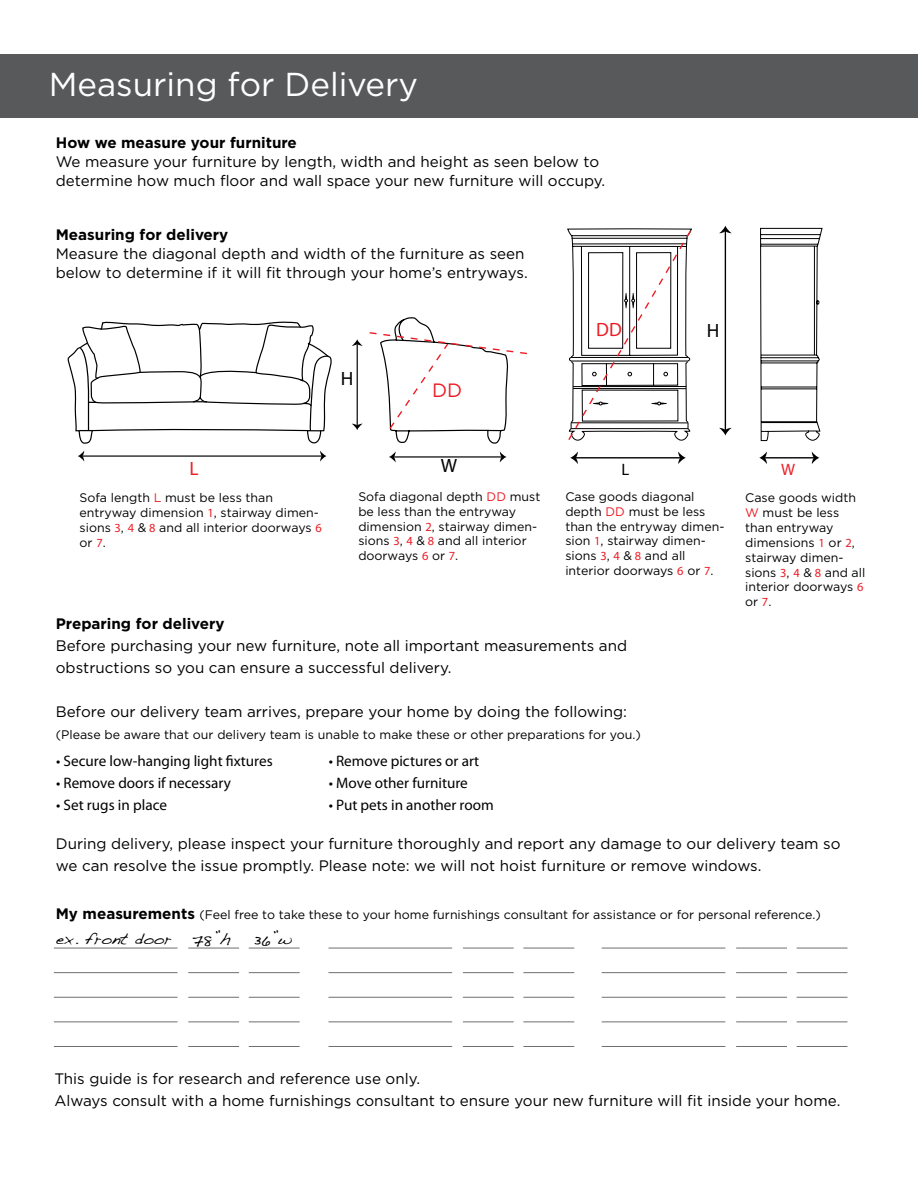
<style>
.page{position:relative;width:918px;height:1188px;background:#fff}
.page>*{position:absolute;margin:0;border:0;box-sizing:border-box;transform-origin:0 0}
.t1{font:33.15px "Gotham";color:#fff}
.t2{font:19.35px "Myriad Pro";color:#000}
.t3{font:19.35px "Myriad Pro";color:#ed1c24}
.t4{font:19.35px "Gotham";color:#ed1c24}
.t5{font:16.5px "Handwriting Dakota";color:#000}
.t6{font:16.5px "Myriad Pro";color:#000}
.t7{font:16.5px "Myriad Pro";color:#ed1c24}
.t8{font:15.15px/22px "Gotham";color:#000}
.t9{font:15.15px "Myriad Pro";color:#000}
.t10{font:700 15.15px "Gotham";color:#000}
.t11{font:12.45px/14.9px "Gotham";color:#000}
.s1{color:#ed1c24}
.s2{font-family:"Omaha Dings";color:#ed1c24}
.s3{font-weight:700;font-size:15.15px}
</style>
<div class="page">
<div style="left:0;top:54px;width:918px;height:63px;background:#58595b"></div>
<hr style="left:357px;top:343px;width:1px;height:83px;background:#000">
<svg style="left:352px;top:424px;width:10px;height:6px"></svg>
<svg style="left:352px;top:339px;width:11px;height:7px"></svg>
<svg style="left:760px;top:228px;width:63px;height:213px"></svg>
<hr style="left:575px;top:457px;width:106px;height:1px;background:#000">
<svg style="left:678px;top:452px;width:8px;height:12px"></svg>
<svg style="left:570px;top:452px;width:8px;height:12px"></svg>
<hr style="left:764px;top:457px;width:51px;height:1px;background:#000">
<svg style="left:812px;top:452px;width:7px;height:12px"></svg>
<svg style="left:759px;top:452px;width:8px;height:12px"></svg>
<svg style="left:369px;top:228px;width:323px;height:213px"></svg>
<svg style="left:379px;top:316px;width:130px;height:146px"></svg>
<hr style="left:725px;top:231px;width:1px;height:200px;background:#000">
<svg style="left:719px;top:428px;width:13px;height:7px"></svg>
<svg style="left:719px;top:226px;width:13px;height:7px"></svg>
<hr style="left:54px;top:948px;width:124px;height:1px;background:#6d6f71">
<hr style="left:188px;top:948px;width:51px;height:1px;background:#6d6f71">
<hr style="left:249px;top:948px;width:51px;height:1px;background:#6d6f71">
<hr style="left:54px;top:972px;width:124px;height:1px;background:#6d6f71">
<hr style="left:188px;top:972px;width:51px;height:1px;background:#6d6f71">
<hr style="left:249px;top:972px;width:51px;height:1px;background:#6d6f71">
<hr style="left:54px;top:997px;width:124px;height:1px;background:#6d6f71">
<hr style="left:188px;top:997px;width:51px;height:1px;background:#6d6f71">
<hr style="left:249px;top:997px;width:51px;height:1px;background:#6d6f71">
<hr style="left:54px;top:1022px;width:124px;height:1px;background:#6d6f71">
<hr style="left:188px;top:1022px;width:51px;height:1px;background:#6d6f71">
<hr style="left:249px;top:1022px;width:51px;height:1px;background:#6d6f71">
<hr style="left:54px;top:1046px;width:124px;height:1px;background:#6d6f71">
<hr style="left:188px;top:1046px;width:51px;height:1px;background:#6d6f71">
<hr style="left:249px;top:1046px;width:51px;height:1px;background:#6d6f71">
<hr style="left:328px;top:948px;width:124px;height:1px;background:#6d6f71">
<hr style="left:463px;top:948px;width:51px;height:1px;background:#6d6f71">
<hr style="left:523px;top:948px;width:51px;height:1px;background:#6d6f71">
<hr style="left:328px;top:972px;width:124px;height:1px;background:#6d6f71">
<hr style="left:463px;top:972px;width:51px;height:1px;background:#6d6f71">
<hr style="left:523px;top:972px;width:51px;height:1px;background:#6d6f71">
<hr style="left:328px;top:997px;width:124px;height:1px;background:#6d6f71">
<hr style="left:463px;top:997px;width:51px;height:1px;background:#6d6f71">
<hr style="left:523px;top:997px;width:51px;height:1px;background:#6d6f71">
<hr style="left:328px;top:1022px;width:124px;height:1px;background:#6d6f71">
<hr style="left:463px;top:1022px;width:51px;height:1px;background:#6d6f71">
<hr style="left:523px;top:1022px;width:51px;height:1px;background:#6d6f71">
<hr style="left:328px;top:1046px;width:124px;height:1px;background:#6d6f71">
<hr style="left:463px;top:1046px;width:51px;height:1px;background:#6d6f71">
<hr style="left:523px;top:1046px;width:51px;height:1px;background:#6d6f71">
<hr style="left:602px;top:948px;width:123px;height:1px;background:#6d6f71">
<hr style="left:736px;top:948px;width:51px;height:1px;background:#6d6f71">
<hr style="left:797px;top:948px;width:50px;height:1px;background:#6d6f71">
<hr style="left:602px;top:972px;width:123px;height:1px;background:#6d6f71">
<hr style="left:736px;top:972px;width:51px;height:1px;background:#6d6f71">
<hr style="left:797px;top:972px;width:50px;height:1px;background:#6d6f71">
<hr style="left:602px;top:997px;width:123px;height:1px;background:#6d6f71">
<hr style="left:736px;top:997px;width:51px;height:1px;background:#6d6f71">
<hr style="left:797px;top:997px;width:50px;height:1px;background:#6d6f71">
<hr style="left:602px;top:1022px;width:123px;height:1px;background:#6d6f71">
<hr style="left:736px;top:1022px;width:51px;height:1px;background:#6d6f71">
<hr style="left:797px;top:1022px;width:50px;height:1px;background:#6d6f71">
<hr style="left:602px;top:1046px;width:123px;height:1px;background:#6d6f71">
<hr style="left:736px;top:1046px;width:51px;height:1px;background:#6d6f71">
<hr style="left:797px;top:1046px;width:50px;height:1px;background:#6d6f71">
<svg style="left:68px;top:321px;width:264px;height:141px"></svg>
<h1 class="t1" style="left:49px;top:63px;width:371px">Measuring for Delivery</h1>
<p class="t10" style="left:56px;top:132px;width:243px">How we measure your furniture</p>
<p class="t8" style="left:56px;top:152px;width:551px;line-height:19.4px">We measure your furniture by length, width and height as seen below to determine how much floor and wall space your new furniture will occupy.</p>
<p class="t10" style="left:56px;top:224px;width:174px">Measuring for delivery</p>
<p class="t8" style="left:56px;top:244px;width:473px;line-height:19.4px">Measure the diagonal depth and width of the furniture as seen below to determine if it will fit through your home’s entryways.</p>
<p class="t2" style="left:341px;top:367px;width:14px">H</p>
<p class="t4" style="left:432px;top:378px;width:32px">DD</p>
<p class="t3" style="left:189px;top:457px;width:11px">L</p>
<p class="t2" style="left:441px;top:454px;width:18px">W</p>
<p class="t3" style="left:596px;top:318px;width:27px">DD</p>
<p class="t2" style="left:707px;top:319px;width:14px">H</p>
<p class="t6" style="left:622px;top:459px;width:9px">L</p>
<p class="t7" style="left:781px;top:459px;width:16px">W</p>
<p class="t11" style="left:358px;top:489px;width:184px">Sofa diagonal depth <span class="s1">DD</span> must be less than the entryway dimension <span class="s2">2</span>, stairway dimen&shy;sions <span class="s2">3</span>, <span class="s2">4</span> &amp; <span class="s2">8</span> and all interior doorways <span class="s2">6</span> or <span class="s2">7</span>.</p>
<p class="t11" style="left:565px;top:489px;width:161px">Case goods diagonal depth <span class="s1">DD</span> must be less than the entryway dimen&shy;sion <span class="s2">1</span>, stairway dimen&shy;sions <span class="s2">3</span>, <span class="s2">4</span> &amp; <span class="s2">8</span> and all interior doorways <span class="s2">6</span> or <span class="s2">7</span>.</p>
<p class="t11" style="left:80px;top:490px;width:244px">Sofa length <span class="s1">L</span> must be less than entryway dimension <span class="s2">1</span>, stairway dimen&shy;sions <span class="s2">3</span>, <span class="s2">4</span> &amp; <span class="s2">8</span> and all interior doorways <span class="s2">6 </span>or <span class="s2">7</span>.</p>
<p class="t11" style="left:745px;top:490px;width:122px">Case goods width<br><span class="s1">W</span> must be less than entryway dimensions <span class="s2">1</span> or <span class="s2">2</span>, stairway dimen&shy;sions <span class="s2">3</span>, <span class="s2">4</span> &amp; <span class="s2">8</span> and all interior doorways <span class="s2">6 </span>or <span class="s2">7</span>.</p>
<p class="t10" style="left:56px;top:613px;width:170px">Preparing for delivery</p>
<p class="t8" style="left:56px;top:634px;width:573px">Before purchasing your new furniture, note all important measurements and obstructions so you can ensure a successful delivery.</p>
<p class="t8" style="left:56px;top:700px;width:573px">Before our delivery team arrives, prepare your home by doing the following:</p>
<p class="t11" style="left:56px;top:727px;width:587px">(Please be aware that our delivery team is unable to make these or other preparations for you.)</p>
<p class="t9" style="left:56px;top:751px;width:218px">• Secure low-hanging light fixtures</p>
<p class="t9" style="left:56px;top:773px;width:176px">• Remove doors if necessary</p>
<p class="t9" style="left:56px;top:796px;width:113px">• Set rugs in place</p>
<p class="t9" style="left:329px;top:751px;width:152px">• Remove pictures or art</p>
<p class="t9" style="left:329px;top:773px;width:141px">• Move other furniture</p>
<p class="t9" style="left:329px;top:796px;width:167px">• Put pets in another room</p>
<p class="t8" style="left:56px;top:833px;width:786px">During delivery, please inspect your furniture thoroughly and report any damage to our delivery team so we can resolve the issue promptly. Please note: we will not hoist furniture or remove windows.</p>
<p class="t11" style="left:56px;top:907px;width:767px"><span class="s3">My measurements</span> (Feel free to take these to your home furnishings consultant for assistance or for personal reference.)</p>
<p class="t5" style="left:56px;top:927px;width:176px">ex. front door 78”h</p>
<p class="t5" style="left:253px;top:927px;width:40px">36”w</p>
<p class="t8" style="left:54px;top:1067px;width:788px">This guide is for research and reference use only.<br>Always consult with a home furnishings consultant to ensure your new furniture will fit inside your home.</p>
</div>
